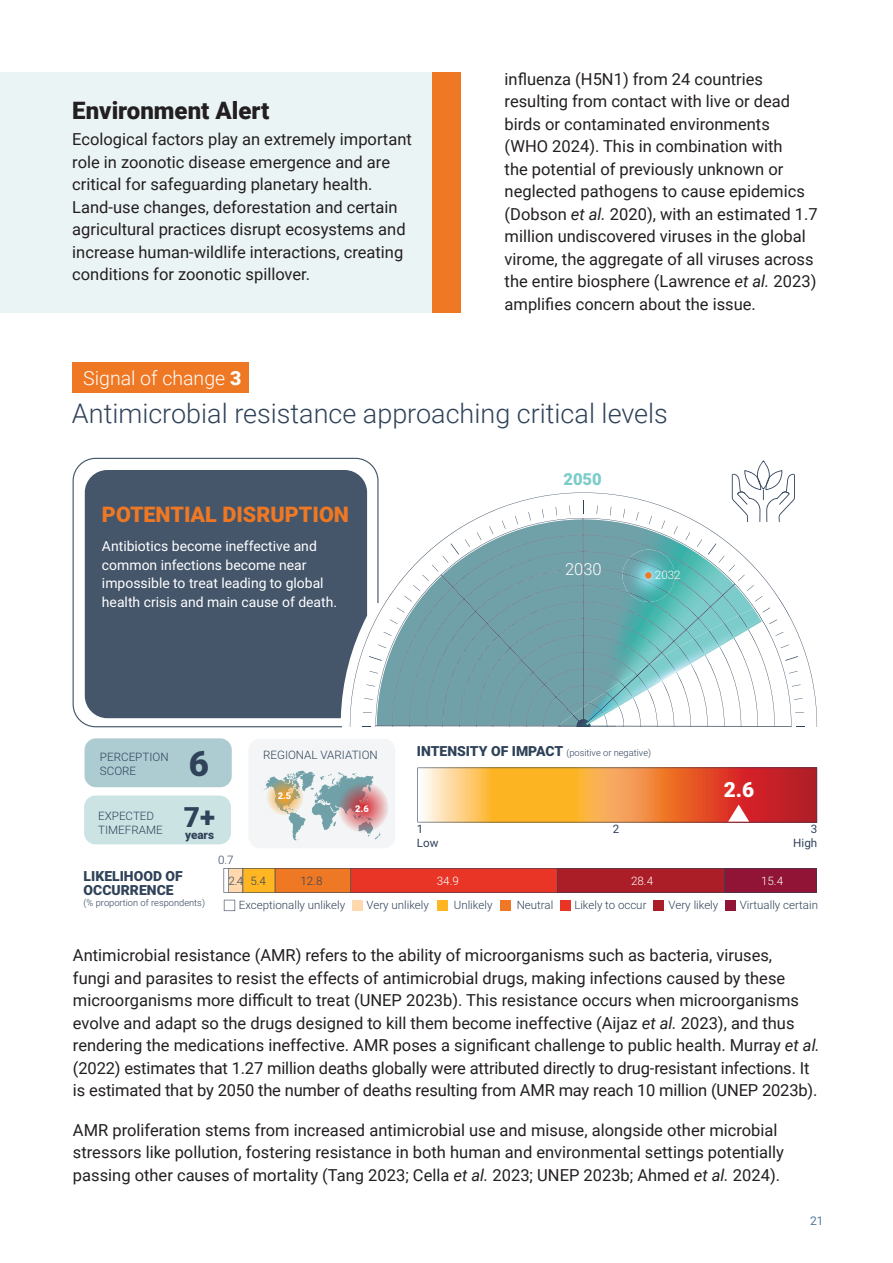
<style>
.page{position:relative;width:893px;height:1263px;background:#fff}
.page>*{position:absolute;margin:0;border:0;box-sizing:border-box;transform-origin:0 0}
.t1{font:900 34.95px "Roboto";color:#2f4259}
.t2{font:900 27.9px "Roboto";color:#2f4259}
.t3{font:300 27px "Roboto";color:#2f4259}
.t4{font:900 24px "Roboto";color:#231f20}
.t5{font:900 21.6px "Roboto";color:#ef7824}
.t6{font:900 21px "Roboto";color:#fff}
.t7{font:300 19.5px "Roboto";color:#fff}
.t8{font:16.5px/22.5px "Roboto";color:#231f20}
.t9{font:900 16.5px "Roboto";color:#7bccca}
.t10{font:300 16.5px "Roboto";color:#fff}
.t11{font:13.95px/18.6px "Roboto";color:#fff}
.t12{font:900 13.95px/14px "Roboto";color:#2f4259}
.t13{font:12px "Roboto";color:#567ca3}
.t14{font:300 11.7px/14px "Roboto";color:#2f4259}
.t15{font:300 11.7px "Roboto";color:#fff}
.t16{font:11.7px/14px "Roboto";color:#2f4259}
.t17{font:900 11.7px "Roboto";letter-spacing:-.005em;color:#2f4259}
.t18{font:300 11.4px "Roboto";color:#2f4259}
.t19{font:300 9.3px "Roboto";color:#2f4259}
.t20{font:900 9.3px "Roboto";color:#fff}
.s1{font-weight:900}
.s2{font-style:italic}
.s3{font-weight:900;font-size:13.95px}
</style>
<div class="page">
<div style="left:0;top:72px;width:455px;height:241px;background:#ebf4f5"></div>
<div style="left:432px;top:72px;width:29px;height:241px;background:#ef7824"></div>
<div style="left:85px;top:738px;width:147px;height:49px;background:#acccd2;border-radius:11px"></div>
<div style="left:84px;top:795px;width:147px;height:49px;background:#cce3e4;border-radius:11px"></div>
<div style="left:248px;top:739px;width:147px;height:109px;background:#f3f5f6;border-radius:11px"></div>
<svg style="left:262px;top:770px;width:119px;height:70px"></svg>
<img style="left:356px;top:784px;width:13px;height:27px">
<img style="left:338px;top:794px;width:27px;height:22px">
<img style="left:270px;top:778px;width:22px;height:13px">
<svg style="left:73px;top:458px;width:292px;height:269px;background:#5c6b7d"></svg>
<svg style="left:417px;top:767px;width:400px;height:55px;background:#e88745"></svg>
<svg style="left:224px;top:868px;width:593px;height:25px;background:#c33e2f"></svg>
<div style="left:352px;top:900px;width:11px;height:11px;background:#ffd8ae"></div>
<div style="left:437px;top:900px;width:11px;height:11px;background:#ffb622"></div>
<div style="left:500px;top:900px;width:11px;height:11px;background:#ef7824"></div>
<div style="left:560px;top:900px;width:11px;height:11px;background:#e83526"></div>
<div style="left:653px;top:900px;width:11px;height:11px;background:#ac1e27"></div>
<div style="left:725px;top:900px;width:10px;height:11px;background:#911436"></div>
<svg style="left:224px;top:900px;width:11px;height:11px"></svg>
<svg style="left:362px;top:460px;width:450px;height:267px"></svg>
<div style="left:72px;top:363px;width:177px;height:30px;background:#ef7824"></div>
<p class="t4" style="left:72px;top:93px;width:199px">Environment Alert</p>
<p class="t8" style="left:72px;top:128px;width:341px">Ecological factors play an extremely important role in zoonotic disease emergence and are critical for safeguarding planetary health.<br>Land-use changes, deforestation and certain agricultural practices disrupt ecosystems and increase human-wildlife interactions, creating conditions for zoonotic spillover.</p>
<p class="t7" style="left:83px;top:365px;width:160px">Signal of change <span class="s1">3</span></p>
<p class="t8" style="left:505px;top:67px;width:315px">influenza (H5N1) from 24 countries resulting from contact with live or dead birds or contaminated environments<br>(WHO 2024). This in combination with<br>the potential of previously unknown or neglected pathogens to cause epidemics (Dobson <span class="s2">et al.</span> 2020), with an estimated 1.7 million undiscovered viruses in the global virome, the aggregate of all viruses across the entire biosphere (Lawrence <span class="s2">et al.</span> 2023) amplifies concern about the issue.</p>
<p class="t3" style="left:72px;top:394px;width:597px">Antimicrobial resistance approaching critical levels</p>
<p class="t5" style="left:102px;top:499px;width:249px">POTENTIAL DISRUPTION</p>
<p class="t11" style="left:102px;top:536px;width:237px">Antibiotics become ineffective and common infections become near impossible to treat leading to global health crisis and main cause of death.</p>
<p class="t9" style="left:563px;top:467px;width:40px">2050</p>
<p class="t10" style="left:565px;top:557px;width:38px">2030</p>
<p class="t15" style="left:655px;top:567px;width:27px">2032</p>
<p class="t14" style="left:100px;top:749px;width:70px">PERCEPTION<br>SCORE</p>
<p class="t1" style="left:189px;top:739px;width:22px">6</p>
<p class="t14" style="left:98px;top:808px;width:66px">EXPECTED<br>TIMEFRAME</p>
<p class="t2" style="left:184px;top:797px;width:33px">7+</p>
<p class="t17" style="left:185px;top:826px;width:30px">years</p>
<p class="t14" style="left:263px;top:747px;width:116px">REGIONAL VARIATION</p>
<p class="t20" style="left:278px;top:789px;width:15px">2.5</p>
<p class="t20" style="left:355px;top:803px;width:15px">2.6</p>
<p class="t19" style="left:417px;top:746px;width:236px"><span class="s3">INTENSITY OF IMPACT</span> (positive or negative)</p>
<p class="t6" style="left:724px;top:775px;width:32px">2.6</p>
<p class="t16" style="left:417px;top:821px;width:23px">1<br>Low</p>
<p class="t16" style="left:793px;top:821px;width:26px;text-align:right">3<br>High</p>
<p class="t16" style="left:613px;top:821px;width:8px">2</p>
<p class="t12" style="left:84px;top:868px;width:101px">LIKELIHOOD OF<br>OCCURRENCE</p>
<p class="t19" style="left:84px;top:896px;width:123px">(% proportion of respondents)</p>
<p class="t14" style="left:228px;top:849px;width:16px;line-height:21.1px;text-indent:-10px">0.7<br>2.4</p>
<p class="t18" style="left:239px;top:897px;width:108px">Exceptionally unlikely</p>
<p class="t18" style="left:367px;top:897px;width:64px">Very unlikely</p>
<p class="t18" style="left:454px;top:897px;width:40px">Unlikely</p>
<p class="t18" style="left:517px;top:897px;width:38px">Neutral</p>
<p class="t18" style="left:574px;top:897px;width:74px">Likely to occur</p>
<p class="t18" style="left:669px;top:897px;width:51px">Very likely</p>
<p class="t18" style="left:740px;top:897px;width:80px">Virtually certain</p>
<p class="t14" style="left:250px;top:874px;width:17px">5.4</p>
<p class="t14" style="left:300px;top:874px;width:24px">12.8</p>
<p class="t15" style="left:437px;top:873px;width:24px">34.9</p>
<p class="t15" style="left:631px;top:873px;width:24px">28.4</p>
<p class="t15" style="left:761px;top:873px;width:24px">15.4</p>
<p class="t8" style="left:73px;top:944px;width:748px">Antimicrobial resistance (AMR) refers to the ability of microorganisms such as bacteria, viruses,<br>fungi and parasites to resist the effects of antimicrobial drugs, making infections caused by these microorganisms more difficult to treat (UNEP 2023b). This resistance occurs when microorganisms evolve and adapt so the drugs designed to kill them become ineffective (Aijaz <span class="s2">et al.</span> 2023), and thus rendering the medications ineffective. AMR poses a significant challenge to public health. Murray <span class="s2">et al. </span>(2022) estimates that 1.27 million deaths globally were attributed directly to drug-resistant infections. It is estimated that by 2050 the number of deaths resulting from AMR may reach 10 million (UNEP 2023b).</p>
<p class="t8" style="left:73px;top:1118px;width:713px">AMR proliferation stems from increased antimicrobial use and misuse, alongside other microbial stressors like pollution, fostering resistance in both human and environmental settings potentially passing other causes of mortality (Tang 2023; Cella <span class="s2">et al.</span> 2023; UNEP 2023b; Ahmed <span class="s2">et al.</span> 2024).</p>
<p class="t13" style="left:810px;top:1212px;width:15px">21</p>
</div>
